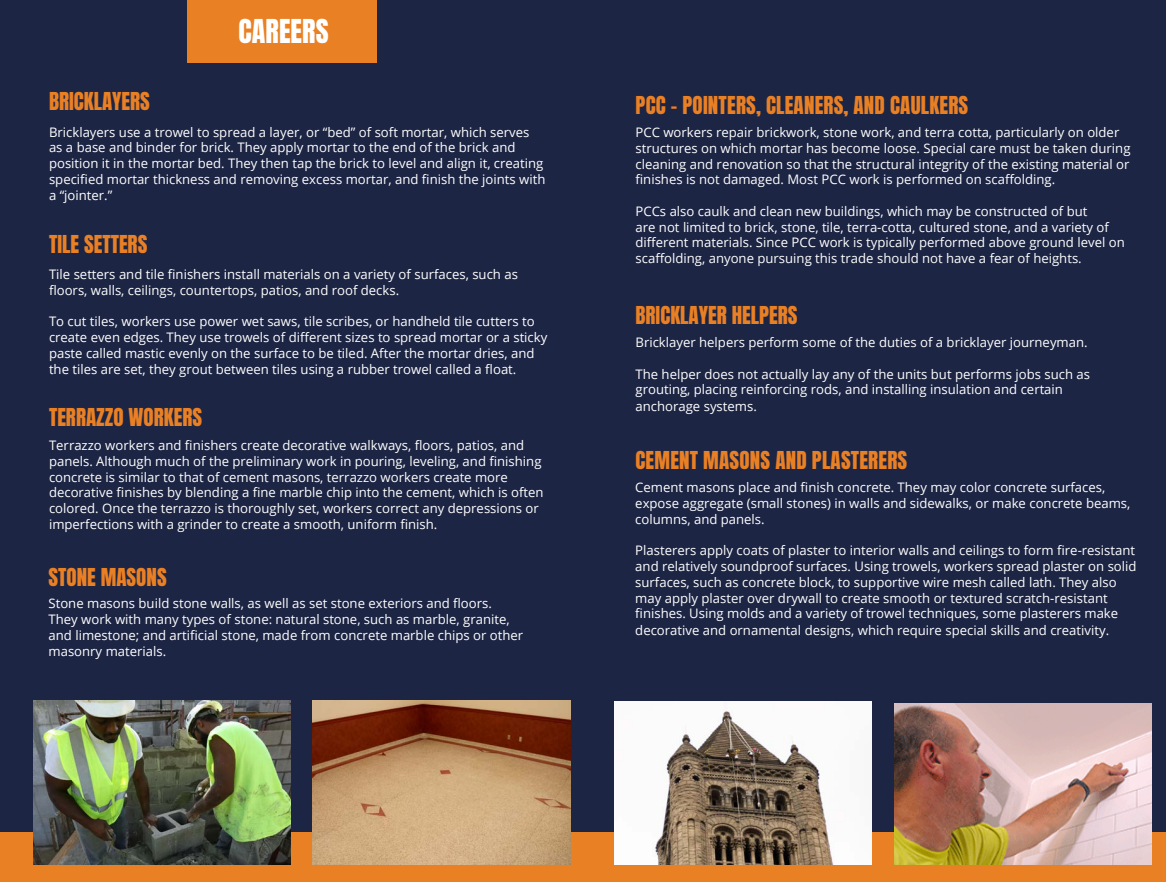
<style>
.page{position:relative;width:1166px;height:882px;background:#fff}
.page>*{position:absolute;margin:0;border:0;box-sizing:border-box;transform-origin:0 0}
.t1{font:28px "Anton";letter-spacing:.005em;color:#fff}
.t2{font:21px "Anton";color:#ea8024}
.t3{font:13.12px/15.8px "Open Sans";color:#fff}
</style>
<div class="page">
<div style="left:0;top:0;width:614px;height:882px;background:#1d2544"></div>
<div style="left:188px;top:0;width:189px;height:63px;background:#ea8024"></div>
<div style="left:0;top:833px;width:614px;height:49px;background:#ea8024"></div>
<img style="left:33px;top:701px;width:257px;height:163px">
<img style="left:313px;top:701px;width:257px;height:163px">
<div style="left:598px;top:0;width:568px;height:882px;background:#1d2544"></div>
<div style="left:583px;top:833px;width:583px;height:49px;background:#ea8024"></div>
<img style="left:614px;top:702px;width:257px;height:162px">
<img style="left:894px;top:703px;width:257px;height:161px">
<h2 class="t2" style="left:49px;top:91px;width:102px">BRICKLAYERS</h2>
<h1 class="t1" style="left:238px;top:17px;width:92px">CAREERS</h1>
<p class="t3" style="left:49px;top:124px;width:498px">Bricklayers use a trowel to spread a layer, or “bed” of soft mortar, which serves as a base and binder for brick. They apply mortar to the end of the brick and position it in the mortar bed. They then tap the brick to level and align it, creating specified mortar thickness and removing excess mortar, and finish the joints with a “jointer.”</p>
<h2 class="t2" style="left:49px;top:233px;width:100px">TILE SETTERS</h2>
<p class="t3" style="left:49px;top:266px;width:470px">Tile setters and tile finishers install materials on a variety of surfaces, such as floors, walls, ceilings, countertops, patios, and roof decks.</p>
<p class="t3" style="left:49px;top:313px;width:500px">To cut tiles, workers use power wet saws, tile scribes, or handheld tile cutters to create even edges. They use trowels of different sizes to spread mortar or a sticky paste called mastic evenly on the surface to be tiled. After the mortar dries, and the tiles are set, they grout between tiles using a rubber trowel called a float.</p>
<h2 class="t2" style="left:49px;top:407px;width:154px">TERRAZZO WORKERS</h2>
<p class="t3" style="left:49px;top:437px;width:496px">Terrazzo workers and finishers create decorative walkways, floors, patios, and panels. Although much of the preliminary work in pouring, leveling, and finishing concrete is similar to that of cement masons, terrazzo workers create more decorative finishes by blending a fine marble chip into the cement, which is often colored. Once the terrazzo is thoroughly set, workers correct any depressions or imperfections with a grinder to create a smooth, uniform finish.</p>
<h2 class="t2" style="left:49px;top:566px;width:120px">STONE MASONS</h2>
<p class="t3" style="left:49px;top:595px;width:476px">Stone masons build stone walls, as well as set stone exteriors and floors.<br>They work with many types of stone: natural stone, such as marble, granite, and limestone; and artificial stone, made from concrete marble chips or other masonry materials.</p>
<h2 class="t2" style="left:635px;top:94px;width:334px">PCC - POINTERS, CLEANERS, AND CAULKERS</h2>
<p class="t3" style="left:635px;top:124px;width:496px">PCC workers repair brickwork, stone work, and terra cotta, particularly on older structures on which mortar has become loose. Special care must be taken during cleaning and renovation so that the structural integrity of the existing material or finishes is not damaged. Most PCC work is performed on scaffolding.</p>
<p class="t3" style="left:635px;top:203px;width:491px">PCCs also caulk and clean new buildings, which may be constructed of but<br>are not limited to brick, stone, tile, terra-cotta, cultured stone, and a variety of different materials. Since PCC work is typically performed above ground level on scaffolding, anyone pursuing this trade should not have a fear of heights.</p>
<h2 class="t2" style="left:635px;top:304px;width:163px">BRICKLAYER HELPERS</h2>
<p class="t3" style="left:635px;top:334px;width:453px">Bricklayer helpers perform some of the duties of a bricklayer journeyman.</p>
<p class="t3" style="left:635px;top:365px;width:456px;line-height:16.3px">The helper does not actually lay any of the units but performs jobs such as grouting, placing reinforcing rods, and installing insulation and certain anchorage systems.</p>
<h2 class="t2" style="left:635px;top:450px;width:273px">CEMENT MASONS AND PLASTERERS</h2>
<p class="t3" style="left:635px;top:480px;width:496px">Cement masons place and finish concrete. They may color concrete surfaces, expose aggregate (small stones) in walls and sidewalks, or make concrete beams, columns, and panels.</p>
<p class="t3" style="left:635px;top:542px;width:503px">Plasterers apply coats of plaster to interior walls and ceilings to form fire-resistant and relatively soundproof surfaces. Using trowels, workers spread plaster on solid surfaces, such as concrete block, to supportive wire mesh called lath. They also may apply plaster over drywall to create smooth or textured scratch-resistant finishes. Using molds and a variety of trowel techniques, some plasterers make decorative and ornamental designs, which require special skills and creativity.</p>
</div>
